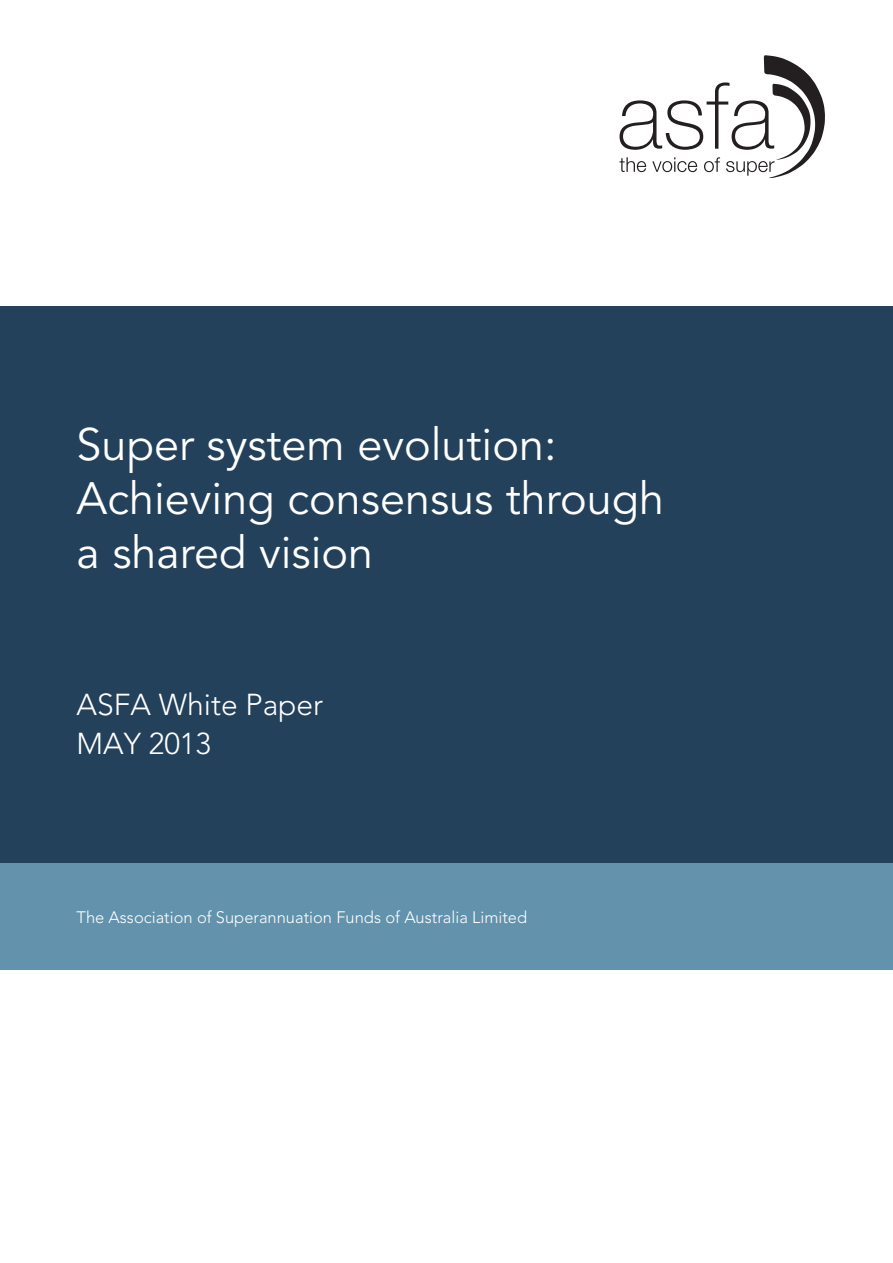
<style>
.page{position:relative;width:893px;height:1263px;background:#fff}
.page>*{position:absolute;margin:0;border:0;box-sizing:border-box;transform-origin:0 0}
.t1{font:45px/54px "Avenir";color:#fff}
.t2{font:300 30px/39px "Avenir";color:#fff}
.t3{font:300 16.5px "Avenir";color:#fff}
</style>
<div class="page">
<div style="left:0;top:306px;width:893px;height:566px;background:#23415a"></div>
<svg style="left:619px;top:55px;width:206px;height:123px"></svg>
<div style="left:0;top:863px;width:893px;height:106px;background:#6292ac"></div>
<p class="t1" style="left:77px;top:422px;width:589px">Super system evolution:<br>Achieving consensus through a shared vision</p>
<p class="t2" style="left:77px;top:688px;width:248px">ASFA White Paper<br>MAY 2013</p>
<p class="t3" style="left:77px;top:910px;width:452px">The Association of Superannuation Funds of Australia Limited</p>
</div>
